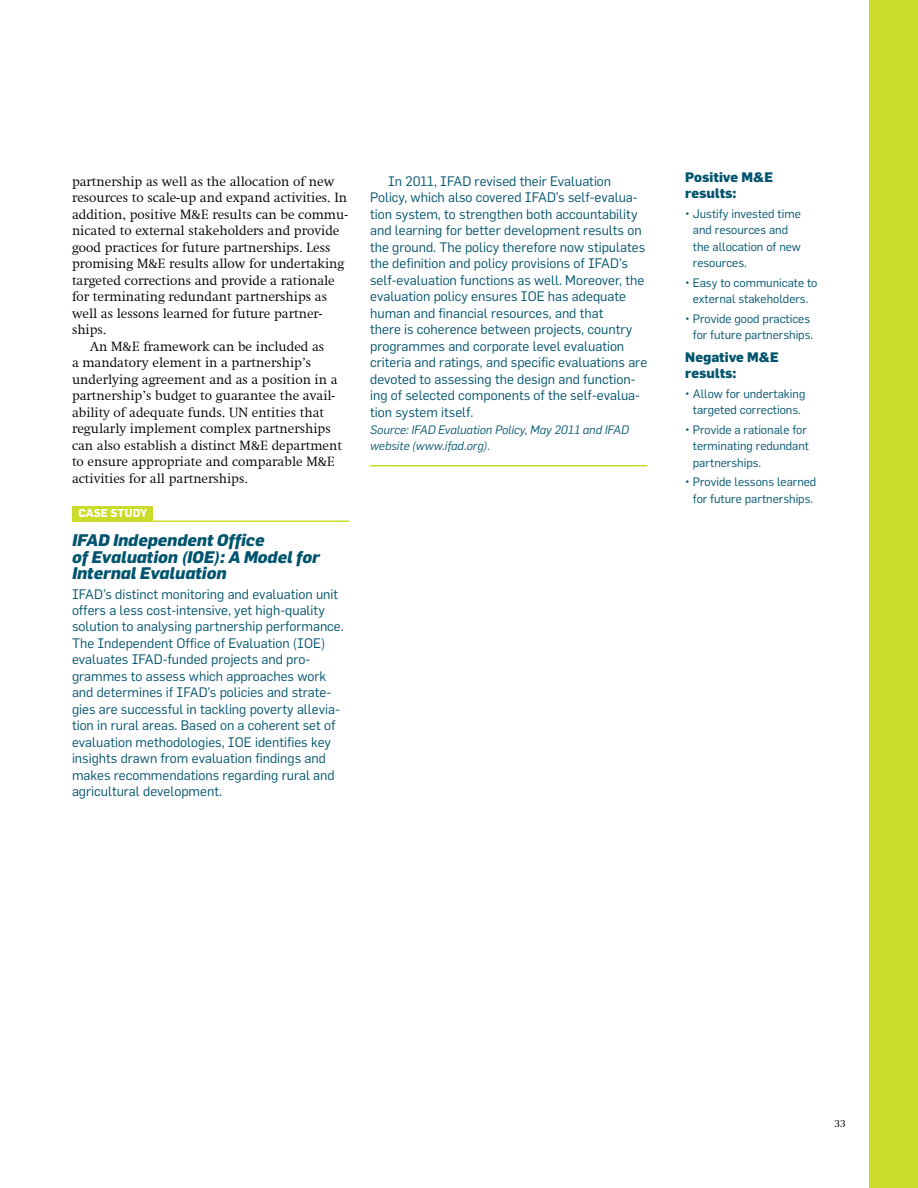
<style>
.page{position:relative;width:918px;height:1188px;background:#fff}
.page>*{position:absolute;margin:0;border:0;box-sizing:border-box;transform-origin:0 0}
.t1{font:italic 800 16.5px/16.5px "Flama";color:#00546e}
.t2{font:13.5px/16.5px "Flama";color:#00546e}
.t3{font:300 13.5px "Swift Com";color:#000}
.t4{font:800 13.5px/16.5px "Flama";color:#00546e}
.t5{font:12px/16.5px "Flama";color:#00546e;text-align:center}
.t6{font:italic 12px/16.5px "Flama";color:#00546e}
.t7{font:700 11.25px "Flama";color:#fff}
.t8{font:300 10.5px "Swift Com";color:#000}
</style>
<div class="page">
<div style="left:869px;top:0;width:49px;height:1188px;background:#cbdb2a"></div>
<hr style="left:72px;top:520px;width:277px;height:2px;background:#cbdb2a">
<hr style="left:370px;top:465px;width:277px;height:1px;background:#cbdb2a">
<div style="left:72px;top:506px;width:81px;height:15px;background:#cbdb2a"></div>
<p class="t3" style="left:72px;top:174px;width:264px">partnership as well as the allocation of new</p>
<p class="t3" style="left:72px;top:190px;width:277px">resources to scale-up and expand activities. In</p>
<p class="t3" style="left:72px;top:207px;width:278px">addition, positive M&amp;E results can be commu-</p>
<p class="t3" style="left:72px;top:223px;width:269px">nicated to external stakeholders and provide</p>
<p class="t3" style="left:72px;top:240px;width:260px">good practices for future partnerships. Less</p>
<p class="t3" style="left:72px;top:256px;width:274px">promising M&amp;E results allow for undertaking</p>
<p class="t3" style="left:72px;top:273px;width:264px">targeted corrections and provide a rationale</p>
<p class="t3" style="left:72px;top:289px;width:257px">for terminating redundant partnerships as</p>
<p class="t3" style="left:72px;top:306px;width:252px">well as lessons learned for future partner-</p>
<p class="t3" style="left:72px;top:322px;width:36px">ships.</p>
<p class="t3" style="left:90px;top:339px;width:236px">An M&amp;E framework can be included as</p>
<p class="t3" style="left:72px;top:355px;width:241px">a mandatory element in a partnership’s</p>
<p class="t3" style="left:72px;top:372px;width:267px">underlying agreement and as a position in a</p>
<p class="t3" style="left:72px;top:388px;width:265px">partnership’s budget to guarantee the avail-</p>
<p class="t3" style="left:72px;top:405px;width:254px">ability of adequate funds. UN entities that</p>
<p class="t3" style="left:72px;top:421px;width:260px">regularly implement complex partnerships</p>
<p class="t3" style="left:72px;top:438px;width:272px">can also establish a distinct M&amp;E department</p>
<p class="t3" style="left:72px;top:454px;width:264px">to ensure appropriate and comparable M&amp;E</p>
<p class="t3" style="left:72px;top:471px;width:178px">activities for all partnerships.</p>
<p class="t7" style="left:78px;top:505px;width:16px">CASE</p>
<p class="t7" style="left:111px;top:505px;width:9px">STUDY</p>
<p class="t1" style="left:72px;top:531px;width:249px">IFAD Independent Office<br>of Evaluation (IOE): A Model for<br>Internal Evaluation</p>
<p class="t2" style="left:72px;top:585px;width:273px">IFAD’s distinct monitoring and evaluation unit offers a less cost-intensive, yet high-quality solution to analysing partnership performance.<br>The Independent Office of Evaluation (IOE) evaluates IFAD-funded projects and pro&shy;grammes to assess which approaches work and determines if IFAD’s policies and strate&shy;gies are successful in tackling poverty allevia&shy;tion in rural areas. Based on a coherent set of evaluation methodologies, IOE identifies key insights drawn from evaluation findings and makes recommendations regarding rural and agricultural development.</p>
<p class="t2" style="left:370px;top:173px;width:279px;text-indent:18px">In 2011, IFAD revised their Evaluation Policy, which also covered IFAD’s self-evalua&shy;tion system, to strengthen both accountability and learning for better development results on the ground. The policy therefore now stipulates the definition and policy provisions of IFAD’s self-evaluation functions as well. Moreover, the evaluation policy ensures IOE has adequate human and financial resources, and that<br>there is coherence between projects, country programmes and corporate level evaluation criteria and ratings, and specific evaluations are devoted to assessing the design and function&shy;ing of selected components of the self-evalua&shy;tion system itself.</p>
<p class="t6" style="left:370px;top:420px;width:260px">Source: IFAD Evaluation Policy, May 2011 and IFAD website (www.ifad.org).</p>
<p class="t4" style="left:685px;top:168px;width:88px">Positive M&amp;E results:</p>
<p class="t5" style="left:693px;top:205px;width:110px;text-align:left;text-indent:-8px">• Justify invested time and resources and the allocation of new resources.</p>
<p class="t5" style="left:685px;top:274px;width:134px">• Easy to communicate to external stakeholders.</p>
<p class="t5" style="left:685px;top:310px;width:129px;text-align:right">• Provide good practices for future partnerships.</p>
<p class="t4" style="left:685px;top:348px;width:94px">Negative M&amp;E results:</p>
<p class="t5" style="left:685px;top:385px;width:122px">• Allow for undertaking targeted corrections.</p>
<p class="t5" style="left:693px;top:421px;width:118px;text-align:left;text-indent:-8px">• Provide a rationale for terminating redundant partnerships.</p>
<p class="t5" style="left:685px;top:474px;width:133px">• Provide lessons learned for future partnerships.</p>
<p class="t8" style="left:835px;top:1117px;width:13px">33</p>
</div>
